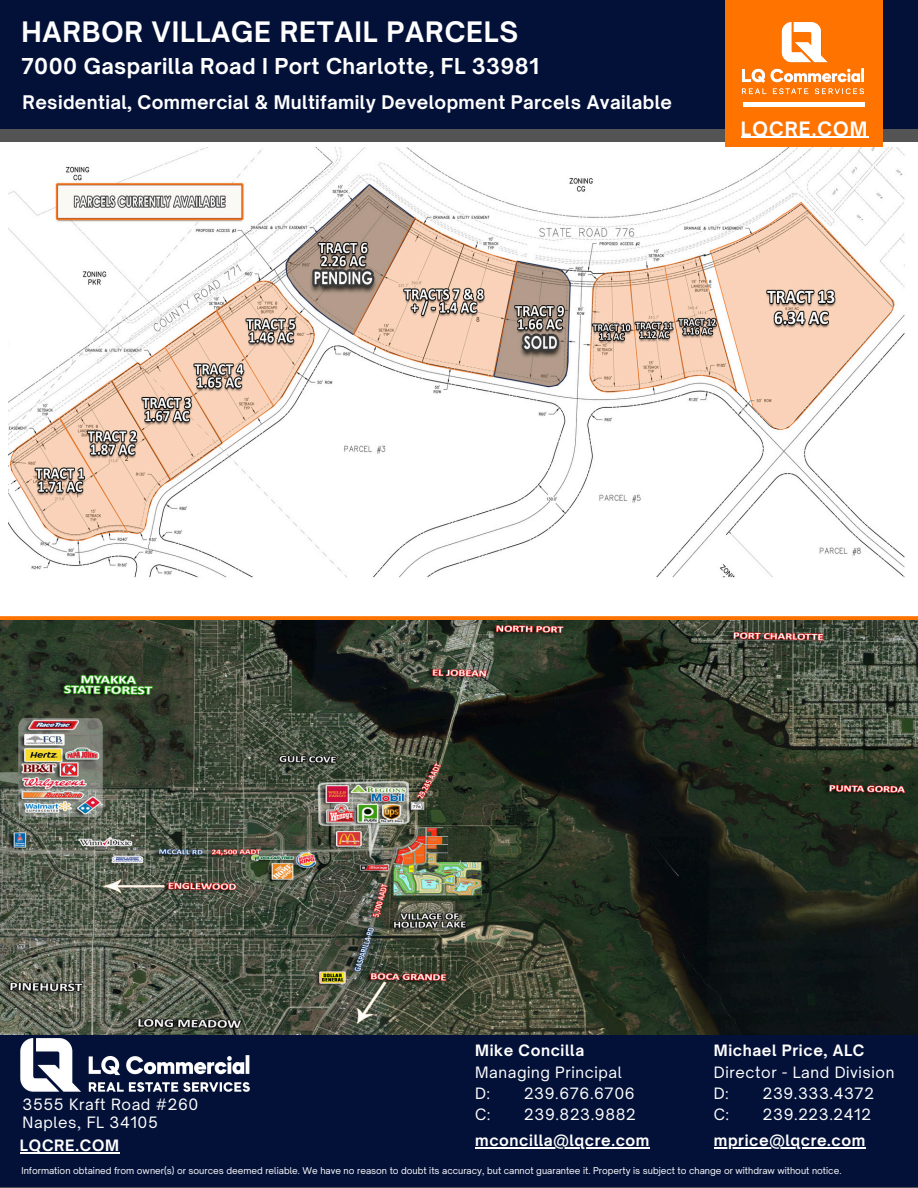
<style>
.page{position:relative;width:918px;height:1188px;background:#fff}
.page>*{position:absolute;margin:0;border:0;box-sizing:border-box;transform-origin:0 0}
.t1{font:700 27px "Open Sauce One";letter-spacing:.03em;color:#fff}
.t2{font:700 21px "Open Sauce One";letter-spacing:.02em;color:#fff}
.t3{font:700 18.9px "Open Sauce One";letter-spacing:.06em;color:#fff}
.t4{font:700 18px "Open Sauce One";letter-spacing:.02em;color:#fff}
.t5{font:15px/21.3px "Open Sauce One";letter-spacing:.04em;color:#fff}
.t6{font:700 15px/25.8px "Open Sauce One";letter-spacing:.04em;color:#fff}
.t7{font:9px "Open Sauce One";color:#fff}
.s1{font-weight:700}
.s2{font-weight:400}
</style>
<div class="page">
<div style="left:0;top:0;width:918px;height:137px;background:#031138"></div>
<div style="left:0;top:129px;width:918px;height:12px;background:#545454"></div>
<div style="left:0;top:1028px;width:918px;height:159px;background:#031138"></div>
<hr style="left:0;top:1187px;width:918px;height:1px;background:#545454">
<hr style="left:20px;top:1152px;width:100px;height:1px;background:#fff">
<img style="left:20px;top:1038px;width:230px;height:54px">
<div style="left:726px;top:0;width:157px;height:163px;background:#ff7300"></div>
<img style="left:742px;top:23px;width:122px;height:72px">
<hr style="left:743px;top:103px;width:121px;height:4px;background:#fff">
<hr style="left:741px;top:137px;width:128px;height:1px;background:#fff">
<div style="left:0;top:616px;width:918px;height:5px;background:#ff7300"></div>
<img style="left:0;top:621px;width:918px;height:414px">
<img style="left:8px;top:148px;width:897px;height:430px">
<hr style="left:714px;top:1147px;width:55px;height:1px;background:#fff">
<hr style="left:769px;top:1147px;width:97px;height:1px;background:#fff">
<hr style="left:475px;top:1147px;width:78px;height:1px;background:#fff">
<hr style="left:553px;top:1147px;width:97px;height:1px;background:#fff">
<h1 class="t1" style="left:21px;top:15px;width:498px">HARBOR VILLAGE RETAIL PARCELS</h1>
<h2 class="t2" style="left:21px;top:53px;width:519px">7000 Gasparilla Road I Port Charlotte, FL 33981</h2>
<h3 class="t4" style="left:23px;top:91px;width:651px">Residential, Commercial &amp; Multifamily Development Parcels Available</h3>
<h2 class="t3" style="left:741px;top:117px;width:128px">LQCRE.COM</h2>
<h6 class="t5" style="left:23px;top:1094px;width:177px">3555 Kraft Road #260</h6>
<p class="t5" style="left:23px;top:1112px;width:137px">Naples, FL 34105</p>
<h3 class="t6" style="left:20px;top:1132px;width:101px">LQCRE.COM</h3>
<p class="t5" style="left:475px;top:1040px;width:148px"><span class="s1">Mike Concilla<br></span>Managing Principal<br>D:</p>
<p class="t5" style="left:524px;top:1083px;width:112px">239.676.6706</p>
<p class="t5" style="left:475px;top:1104px;width:16px">C:</p>
<h6 class="t6" style="left:475px;top:1102px;width:176px;text-indent:49px"><span class="s2">239.823.9882 </span>mconcilla@lqcre.com</h6>
<p class="t5" style="left:714px;top:1040px;width:182px"><span class="s1">Michael Price, ALC<br></span>Director - Land Division<br>D:</p>
<p class="t5" style="left:763px;top:1083px;width:113px">239.333.4372</p>
<p class="t5" style="left:714px;top:1104px;width:16px">C:</p>
<p class="t5" style="left:763px;top:1104px;width:110px">239.223.2412</p>
<p class="t6" style="left:714px;top:1128px;width:153px">mprice@lqcre.com</p>
<h1 class="t7" style="left:21px;top:1165px;width:822px">Information obtained from owner(s) or sources deemed reliable. We have no reason to doubt its accuracy, but cannot guarantee it. Property is subject to change or withdraw without notice.</h1>
</div>
